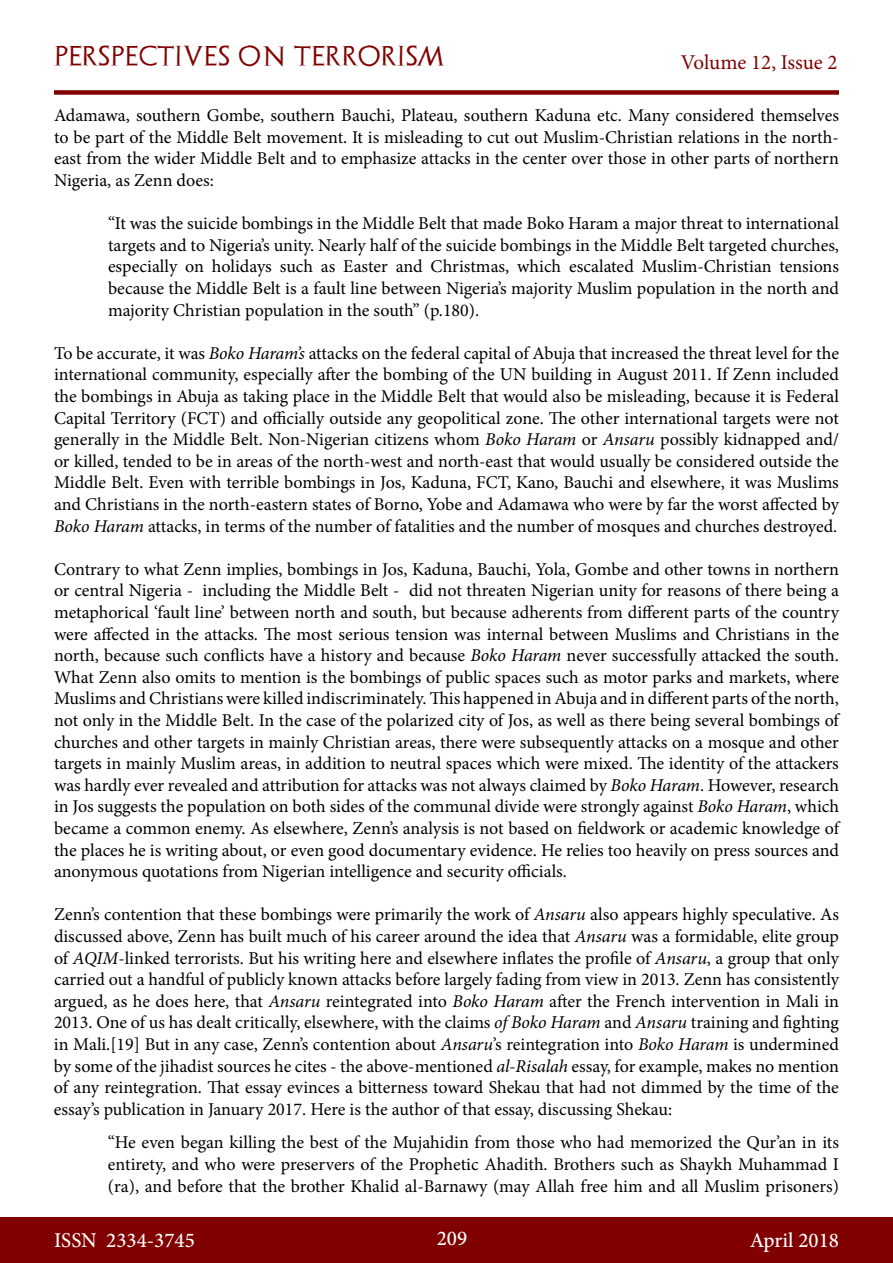
<style>
.page{position:relative;width:893px;height:1263px;background:#fff}
.page>*{position:absolute;margin:0;border:0;box-sizing:border-box;transform-origin:0 0}
.t1{font:500 21px "Minion Pro";color:#fff}
.t2{font:21px "Archeologicaps";letter-spacing:.045em;color:#800000}
.t3{font:21px "Minion Pro";letter-spacing:-.005em;color:#800000}
.t4{font:18px/21.6px "Minion Pro";color:#000;text-align:justify}
.s1{font-style:italic}
</style>
<div class="page">
<div style="left:0;top:1217px;width:893px;height:46px;background:#800000"></div>
<div style="left:54px;top:90px;width:785px;height:5px;background:#800000"></div>
<p class="t2" style="left:54px;top:43px;width:392px">PERSPECTIVES ON TERRORISM</p>
<p class="t3" style="left:681px;top:48px;width:158px">Volume 12, Issue 2</p>
<p class="t4" style="left:54px;top:105px;width:786px">Adamawa, southern Gombe, southern Bauchi, Plateau, southern Kaduna etc. Many considered themselves to be part of the Middle Belt movement. It is misleading to cut out Muslim-Christian relations in the north&shy;east from the wider Middle Belt and to emphasize attacks in the center over those in other parts of northern Nigeria, as Zenn does:</p>
<p class="t4" style="left:108px;top:213px;width:733px">“It was the suicide bombings in the Middle Belt that made Boko Haram a major threat to international targets and to Nigeria’s unity. Nearly half of the suicide bombings in the Middle Belt targeted churches, especially on holidays such as Easter and Christmas, which escalated Muslim-Christian tensions because the Middle Belt is a fault line between Nigeria’s majority Muslim population in the north and majority Christian population in the south” (p.180).</p>
<p class="t4" style="left:54px;top:342px;width:786px">To be accurate, it was <span class="s1">Boko Haram’s</span> attacks on the federal capital of Abuja that increased the threat level for the international community, especially after the bombing of the UN building in August 2011. If Zenn included the bombings in Abuja as taking place in the Middle Belt that would also be misleading, because it is Federal Capital Territory (FCT) and officially outside any geopolitical zone. The other international targets were not generally in the Middle Belt. Non-Nigerian citizens whom <span class="s1">Boko Haram</span> or <span class="s1">Ansaru</span> possibly kidnapped and/ or killed, tended to be in areas of the north-west and north-east that would usually be considered outside the Middle Belt. Even with terrible bombings in Jos, Kaduna, FCT, Kano, Bauchi and elsewhere, it was Muslims and Christians in the north-eastern states of Borno, Yobe and Adamawa who were by far the worst affected by <span class="s1">Boko Haram</span> attacks, in terms of the number of fatalities and the number of mosques and churches destroyed.</p>
<p class="t4" style="left:54px;top:558px;width:787px">Contrary to what Zenn implies, bombings in Jos, Kaduna, Bauchi, Yola, Gombe and other towns in northern or central Nigeria - including the Middle Belt - did not threaten Nigerian unity for reasons of there being a metaphorical ‘fault line’ between north and south, but because adherents from different parts of the country were affected in the attacks. The most serious tension was internal between Muslims and Christians in the north, because such conflicts have a history and because <span class="s1">Boko Haram</span> never successfully attacked the south.<br>What Zenn also omits to mention is the bombings of public spaces such as motor parks and markets, where Muslims and Christians were killed indiscriminately. This happened in Abuja and in different parts of the north, not only in the Middle Belt. In the case of the polarized city of Jos, as well as there being several bombings of churches and other targets in mainly Christian areas, there were subsequently attacks on a mosque and other targets in mainly Muslim areas, in addition to neutral spaces which were mixed. The identity of the attackers was hardly ever revealed and attribution for attacks was not always claimed by <span class="s1">Boko Haram</span>. However, research in Jos suggests the population on both sides of the communal divide were strongly against <span class="s1">Boko Haram</span>, which became a common enemy. As elsewhere, Zenn’s analysis is not based on fieldwork or academic knowledge of the places he is writing about, or even good documentary evidence. He relies too heavily on press sources and anonymous quotations from Nigerian intelligence and security officials.</p>
<p class="t4" style="left:54px;top:904px;width:787px">Zenn’s contention that these bombings were primarily the work of <span class="s1">Ansaru</span> also appears highly speculative. As discussed above, Zenn has built much of his career around the idea that <span class="s1">Ansaru</span> was a formidable, elite group of <span class="s1">AQIM</span>-linked terrorists. But his writing here and elsewhere inflates the profile of <span class="s1">Ansaru</span>, a group that only carried out a handful of publicly known attacks before largely fading from view in 2013. Zenn has consistently argued, as he does here, that <span class="s1">Ansaru</span> reintegrated into <span class="s1">Boko Haram</span> after the French intervention in Mali in 2013. One of us has dealt critically, elsewhere, with the claims <span class="s1">of Boko Haram</span> and <span class="s1">Ansaru</span> training and fighting in Mali.[19] But in any case, Zenn’s contention about <span class="s1">Ansaru</span>’s reintegration into <span class="s1">Boko Haram</span> is undermined by some of the jihadist sources he cites - the above-mentioned <span class="s1">al-Risalah</span> essay, for example, makes no mention of any reintegration. That essay evinces a bitterness toward Shekau that had not dimmed by the time of the essay’s publication in January 2017. Here is the author of that essay, discussing Shekau:</p>
<p class="t4" style="left:108px;top:1132px;width:732px">“He even began killing the best of the Mujahidin from those who had memorized the Qur’an in its entirety, and who were preservers of the Prophetic Ahadith. Brothers such as Shaykh Muhammad I (ra), and before that the brother Khalid al-Barnawy (may Allah free him and all Muslim prisoners)</p>
<p class="t1" style="left:54px;top:1226px;width:142px">ISSN 2334-3745</p>
<p class="t1" style="left:437px;top:1224px;width:32px">209</p>
<p class="t1" style="left:750px;top:1226px;width:91px">April 2018</p>
</div>
